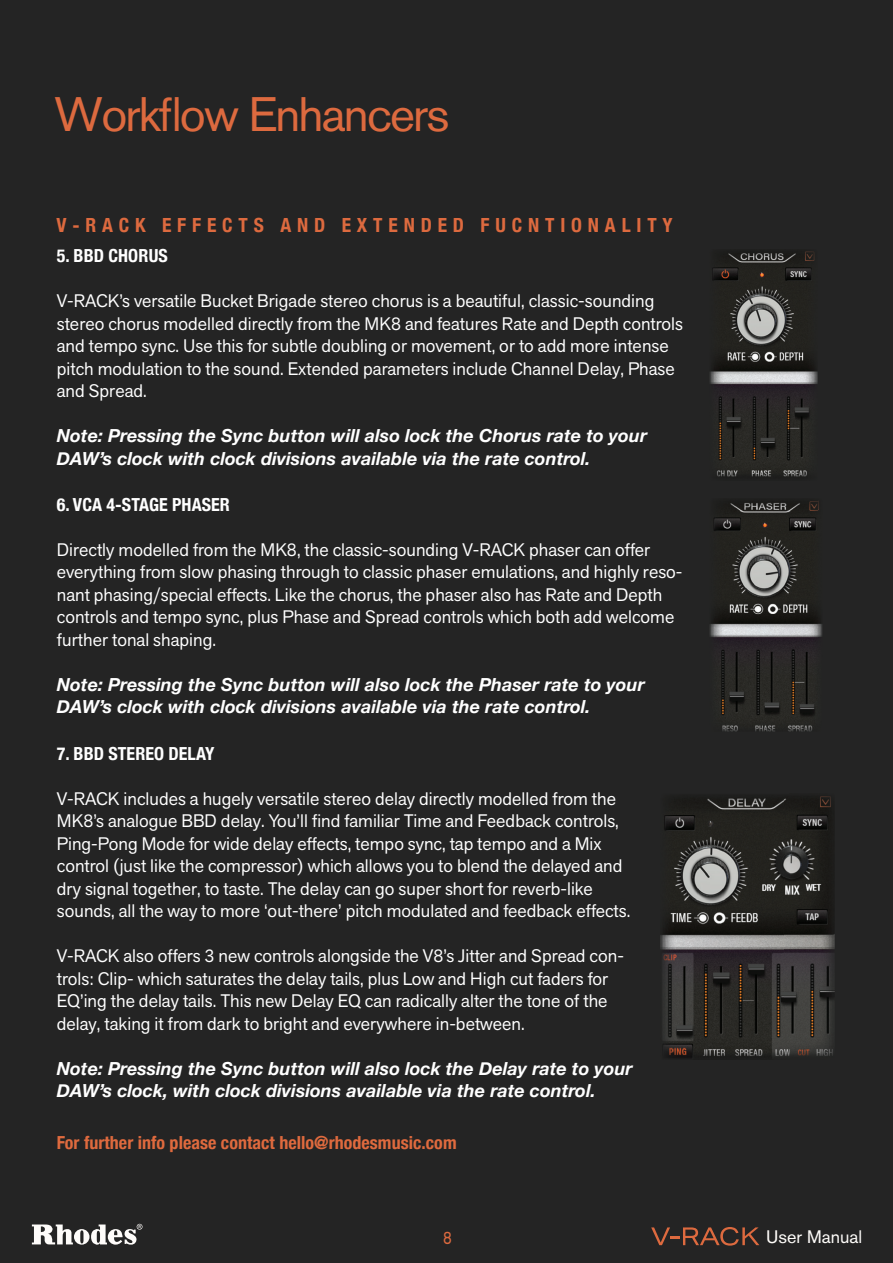
<style>
.page{position:relative;width:893px;height:1263px;background:#242424}
.page>*{position:absolute;margin:0;border:0;box-sizing:border-box;transform-origin:0 0}
.t1{font:48px "Akzidenz Grotesk Pro";letter-spacing:-.04em;color:#dd6a3f}
.t2{font:700 condensed 19.5px "Helvetica Neue";letter-spacing:.3em;color:#dd6a3f}
.t3{font:18px/22.5px "Akzid Grtsk Next";letter-spacing:.005em;color:#fff}
.t4{font:italic 700 18px/22.5px "Helvetica Neue";letter-spacing:.005em;color:#fff}
.t5{font:700 condensed 18px "Helvetica Neue";letter-spacing:.005em;color:#df6a3e}
.t6{font:700 condensed 18px "Helvetica Neue";letter-spacing:.005em;color:#fff}
.t7{font:18px "Akzidenz Grotesk Pro";color:#fefcf9}
.t8{font:18px "Akzidenz Grotesk Pro";color:#dd6a3f;scale:.83 1}
</style>
<div class="page">
<img style="left:710px;top:251px;width:107px;height:226px">
<img style="left:710px;top:501px;width:107px;height:230px">
<img style="left:784px;top:796px;width:51px;height:260px">
<img style="left:661px;top:797px;width:123px;height:262px">
<svg style="left:32px;top:1224px;width:110px;height:21px"></svg>
<svg style="left:651px;top:1227px;width:108px;height:18px"></svg>
<h1 class="t1" style="left:54px;top:83px;width:397px">Workflow Enhancers</h1>
<p class="t2" style="left:56px;top:209px;width:618px">V-RACK EFFECTS AND EXTENDED FUCNTIONALITY</p>
<p class="t6" style="left:57px;top:241px;width:113px">5. BBD CHORUS</p>
<p class="t3" style="left:57px;top:289px;width:628px">V-RACK’s versatile Bucket Brigade stereo chorus is a beautiful, classic-sounding stereo chorus modelled directly from the MK8 and features Rate and Depth controls and tempo sync. Use this for subtle doubling or movement, or to add more intense pitch modulation to the sound. Extended parameters include Channel Delay, Phase and Spread.</p>
<p class="t4" style="left:57px;top:425px;width:592px">Note: Pressing the Sync button will also lock the Chorus rate to your<br>DAW’s clock with clock divisions available via the rate control.</p>
<p class="t6" style="left:57px;top:489px;width:175px">6. VCA 4-STAGE PHASER</p>
<p class="t3" style="left:57px;top:538px;width:627px">Directly modelled from the MK8, the classic-sounding V-RACK phaser can offer everything from slow phasing through to classic phaser emulations, and highly reso&shy;nant phasing/special effects. Like the chorus, the phaser also has Rate and Depth controls and tempo sync, plus Phase and Spread controls which both add welcome further tonal shaping.</p>
<p class="t4" style="left:57px;top:674px;width:589px">Note: Pressing the Sync button will also lock the Phaser rate to your<br>DAW’s clock with clock divisions available via the rate control.</p>
<p class="t6" style="left:57px;top:738px;width:159px">7. BBD STEREO DELAY</p>
<p class="t3" style="left:57px;top:787px;width:575px">V-RACK includes a hugely versatile stereo delay directly modelled from the MK8’s analogue BBD delay. You’ll find familiar Time and Feedback controls, Ping-Pong Mode for wide delay effects, tempo sync, tap tempo and a Mix control (just like the compressor) which allows you to blend the delayed and dry signal together, to taste. The delay can go super short for reverb-like sounds, all the way to more ‘out-there’ pitch modulated and feedback effects.</p>
<p class="t3" style="left:57px;top:944px;width:569px">V-RACK also offers 3 new controls alongside the V8’s Jitter and Spread con&shy;trols: Clip- which saturates the delay tails, plus Low and High cut faders for EQ’ing the delay tails. This new Delay EQ can radically alter the tone of the delay, taking it from dark to bright and everywhere in-between.</p>
<p class="t4" style="left:57px;top:1057px;width:577px">Note: Pressing the Sync button will also lock the Delay rate to your<br>DAW’s clock, with clock divisions available via the rate control.</p>
<p class="t5" style="left:57px;top:1128px;width:401px">For further info please contact hello@rhodesmusic.com</p>
<p class="t8" style="left:443px;top:1225px;width:12px">8</p>
<p class="t7" style="left:766px;top:1225px;width:98px">User Manual</p>
</div>
